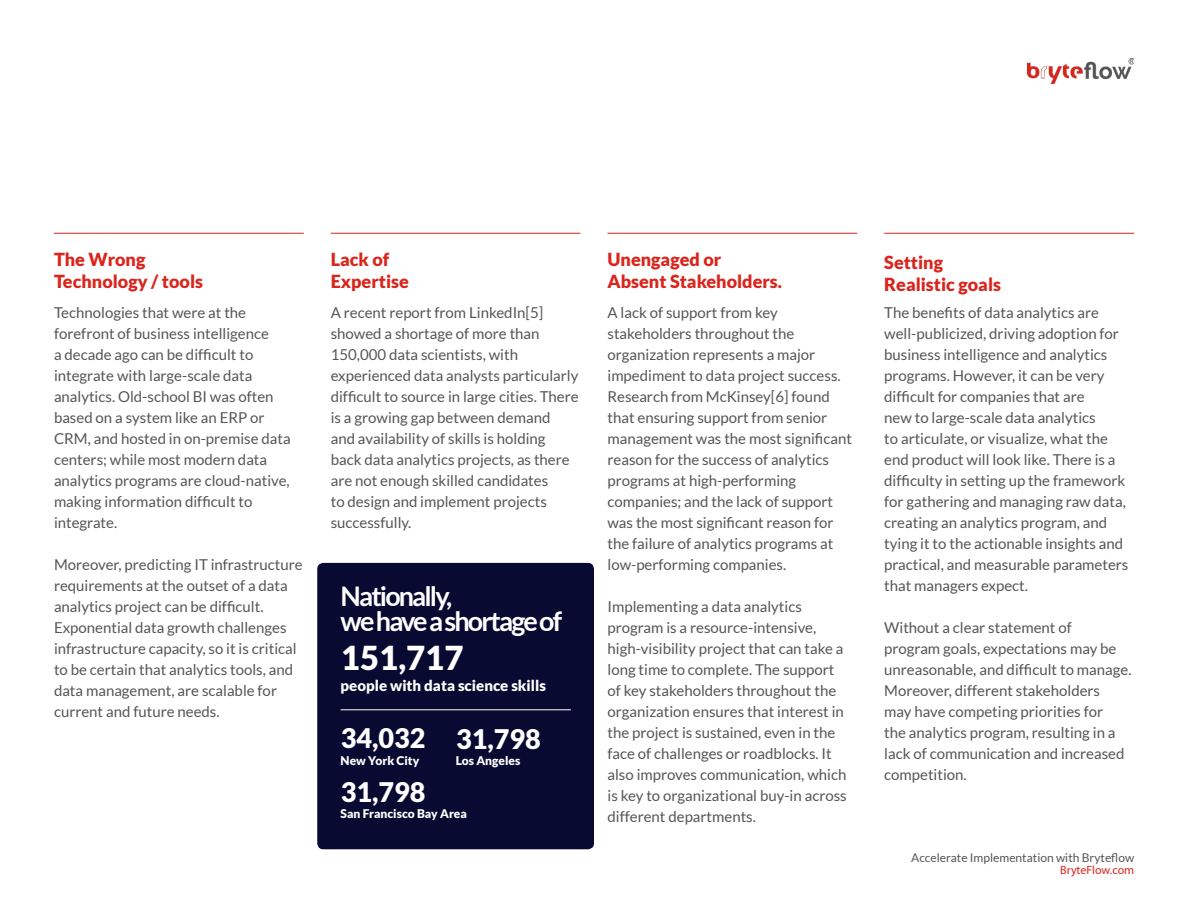
<style>
.page{position:relative;width:1188px;height:918px;background:#fff}
.page>*{position:absolute;margin:0;border:0;box-sizing:border-box;transform-origin:0 0}
.t1{font:900 33px "Lato";color:#fff}
.t2{font:700 27px "Lato";letter-spacing:-.07em;color:#fff}
.t3{font:900 27px "Lato";color:#fff}
.t4{font:900 18px/21.6px "Lato";color:#da251d}
.t5{font:15px/21px "Lato";color:#555}
.t6{font:900 15px "Lato";color:#fff}
.t7{font:900 12px "Lato";color:#fff}
.t8{font:12px "Lato";color:#555}
.t9{font:12px "Myriad Pro";color:#da251d}
</style>
<div class="page">
<img style="left:1028px;top:58px;width:106px;height:26px">
<hr style="left:331px;top:233px;width:249px;height:1px;background:#da251d">
<hr style="left:608px;top:233px;width:249px;height:1px;background:#da251d">
<hr style="left:884px;top:233px;width:250px;height:1px;background:#da251d">
<hr style="left:54px;top:233px;width:250px;height:1px;background:#da251d">
<div style="left:317px;top:563px;width:277px;height:286px;background:#080a31;border-radius:6px"></div>
<hr style="left:341px;top:710px;width:230px;height:1px;background:#fff">
<p class="t4" style="left:54px;top:249px;width:151px">The Wrong<br>Technology / tools</p>
<p class="t5" style="left:54px;top:302px;width:238px">Technologies that were at the forefront of business intelligence<br>a decade ago can be difficult to integrate with large-scale data analytics. Old-school BI was often based on a system like an ERP or<br>CRM, and hosted in on-premise data centers; while most modern data analytics programs are cloud-native, making information difficult to integrate.</p>
<p class="t5" style="left:54px;top:554px;width:250px">Moreover, predicting IT infrastructure requirements at the outset of a data analytics project can be difficult.<br>Exponential data growth challenges infrastructure capacity, so it is critical to be certain that analytics tools, and data management, are scalable for current and future needs.</p>
<p class="t4" style="left:331px;top:249px;width:80px">Lack of<br>Expertise</p>
<p class="t4" style="left:608px;top:249px;width:176px">Unengaged or<br>Absent Stakeholders.</p>
<p class="t4" style="left:884px;top:252px;width:118px">Setting<br>Realistic goals</p>
<p class="t5" style="left:331px;top:302px;width:249px">A recent report from LinkedIn[5] showed a shortage of more than 150,000 data scientists, with experienced data analysts particularly difficult to source in large cities. There is a growing gap between demand<br>and availability of skills is holding back data analytics projects, as there are not enough skilled candidates<br>to design and implement projects successfully.</p>
<p class="t5" style="left:608px;top:302px;width:246px">A lack of support from key stakeholders throughout the organization represents a major impediment to data project success.<br>Research from McKinsey[6] found that ensuring support from senior management was the most significant reason for the success of analytics programs at high-performing companies; and the lack of support was the most significant reason for the failure of analytics programs at low-performing companies.</p>
<p class="t5" style="left:608px;top:596px;width:241px">Implementing a data analytics program is a resource-intensive, high-visibility project that can take a long time to complete. The support of key stakeholders throughout the organization ensures that interest in the project is sustained, even in the face of challenges or roadblocks. It also improves communication, which is key to organizational buy-in across different departments.</p>
<p class="t5" style="left:884px;top:302px;width:246px">The benefits of data analytics are well-publicized, driving adoption for business intelligence and analytics programs. However, it can be very difficult for companies that are<br>new to large-scale data analytics<br>to articulate, or visualize, what the end product will look like. There is a difficulty in setting up the framework for gathering and managing raw data, creating an analytics program, and tying it to the actionable insights and practical, and measurable parameters that managers expect.</p>
<p class="t5" style="left:884px;top:617px;width:249px">Without a clear statement of program goals, expectations may be unreasonable, and difficult to manage.<br>Moreover, different stakeholders<br>may have competing priorities for<br>the analytics program, resulting in a lack of communication and increased competition.</p>
<p class="t2" style="left:341px;top:581px;width:113px">Nationally,</p>
<p class="t2" style="left:341px;top:606px;width:223px">we have a shortage of</p>
<p class="t1" style="left:341px;top:638px;width:124px">151,717</p>
<p class="t6" style="left:341px;top:677px;width:207px">people with data science skills</p>
<p class="t3" style="left:341px;top:723px;width:86px">34,032</p>
<p class="t3" style="left:341px;top:777px;width:86px">31,798</p>
<p class="t3" style="left:456px;top:723px;width:86px">31,798</p>
<p class="t7" style="left:341px;top:753px;width:80px">New York City</p>
<p class="t7" style="left:456px;top:753px;width:66px">Los Angeles</p>
<p class="t7" style="left:341px;top:807px;width:128px">San Francisco Bay Area</p>
<p class="t8" style="left:911px;top:851px;width:225px">Accelerate Implementation with Bryteflow</p>
<p class="t9" style="left:1060px;top:863px;width:76px">BryteFlow.com</p>
</div>
